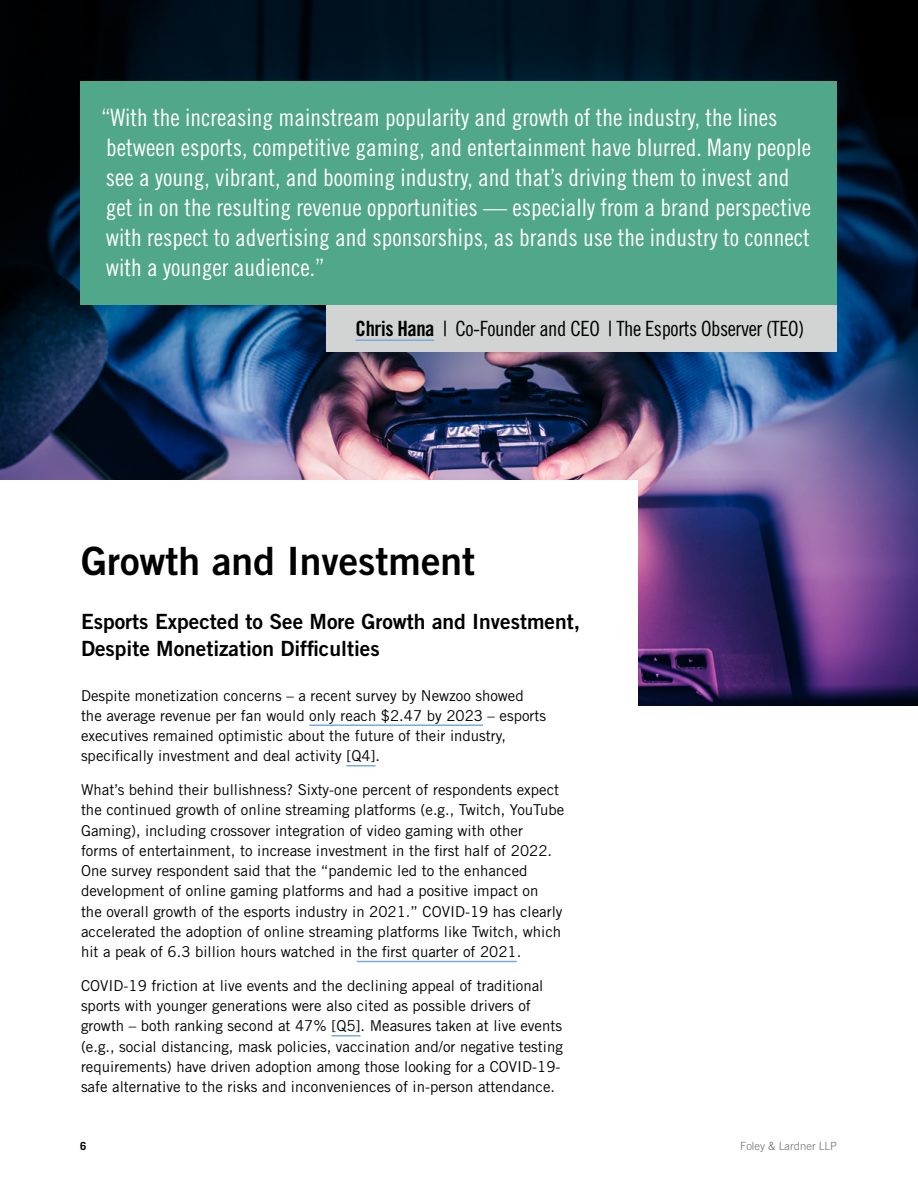
<style>
.page{position:relative;width:918px;height:1188px;background:#fff}
.page>*{position:absolute;margin:0;border:0;box-sizing:border-box;transform-origin:0 0}
.t1{font:39px "Trade Gothic LT Std Bd 2";color:#000}
.t2{font:24px/30px "Trade Gothic LT Std Cn 18";color:#fff}
.t3{font:21px/27px "Trade Gothic LT Std Bd 2";color:#000}
.t4{font:21px "Trade Gothic LT Std Cn 18";letter-spacing:-.02em;color:#000}
.t5{font:15px/20.2px "Trade Gothic LT Std";color:#000}
.t6{font:300 11.25px "Trade Gothic LT Std";color:#6e6f72}
.t7{font:700 11.25px "Trade Gothic LT Std";color:#000}
.s1{font-family:"Trade Gothic LT Std Bd Cn 20"}
</style>
<div class="page">
<img style="left:0;top:0;width:918px;height:705px">
<div style="left:0;top:480px;width:637px;height:279px;background:#fff"></div>
<div style="left:326px;top:305px;width:511px;height:47px;background:#d2d3d3"></div>
<hr style="left:356px;top:340px;width:78px;height:1px;background:#79abdc">
<hr style="left:309px;top:725px;width:174px;height:1px;background:#79abdc">
<hr style="left:346px;top:765px;width:30px;height:2px;background:#79abdc">
<hr style="left:357px;top:961px;width:160px;height:1px;background:#79abdc">
<hr style="left:331px;top:1035px;width:30px;height:2px;background:#79abdc">
<div style="left:80px;top:81px;width:757px;height:224px;background:#50a789"></div>
<p class="t2" style="left:101px;top:103px;width:711px">“With the increasing mainstream popularity and growth of the industry, the lines between esports, competitive gaming, and entertainment have blurred. Many people see a young, vibrant, and booming industry, and that’s driving them to invest and get in on the resulting revenue opportunities — especially from a brand perspective with respect to advertising and sponsorships, as brands use the industry to connect with a younger audience.”</p>
<h3 class="t4" style="left:356px;top:316px;width:450px"><span class="s1">Chris Hana</span> | Co-Founder and CEO | The Esports Observer (TEO)</h3>
<h1 class="t1" style="left:81px;top:537px;width:396px">Growth and Investment</h1>
<h3 class="t3" style="left:81px;top:607px;width:501px">Esports Expected to See More Growth and Investment,<br>Despite Monetization Difficulties</h3>
<p class="t5" style="left:81px;top:685px;width:467px">Despite monetization concerns – a recent survey by Newzoo showed the average revenue per fan would only reach $2.47 by 2023 – esports executives remained optimistic about the future of their industry, specifically investment and deal activity [Q4].</p>
<p class="t5" style="left:81px;top:779px;width:485px">What’s behind their bullishness? Sixty-one percent of respondents expect the continued growth of online streaming platforms (e.g., Twitch, YouTube Gaming), including crossover integration of video gaming with other<br>forms of entertainment, to increase investment in the first half of 2022.<br>One survey respondent said that the “pandemic led to the enhanced development of online gaming platforms and had a positive impact on<br>the overall growth of the esports industry in 2021.” COVID-19 has clearly accelerated the adoption of online streaming platforms like Twitch, which hit a peak of 6.3 billion hours watched in the first quarter of 2021.</p>
<p class="t5" style="left:81px;top:975px;width:483px">COVID-19 friction at live events and the declining appeal of traditional sports with younger generations were also cited as possible drivers of growth – both ranking second at 47% [Q5]. Measures taken at live events (e.g., social distancing, mask policies, vaccination and/or negative testing requirements) have driven adoption among those looking for a COVID-19- safe alternative to the risks and inconveniences of in-person attendance.</p>
<p class="t7" style="left:80px;top:1139px;width:8px">6</p>
<p class="t6" style="left:740px;top:1139px;width:98px">Foley &amp; Lardner LLP</p>
</div>
